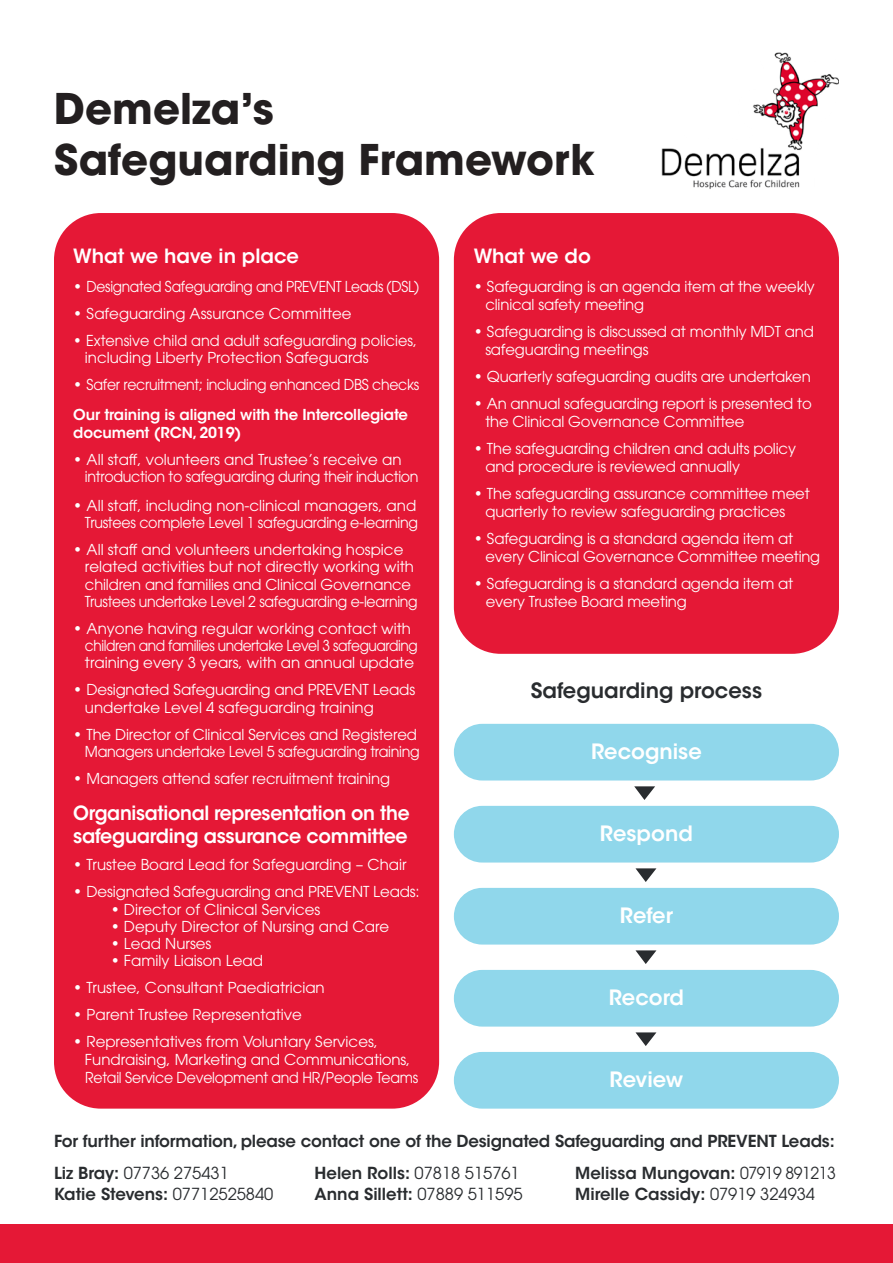
<style>
.page{position:relative;width:893px;height:1263px;background:#fff}
.page>*{position:absolute;margin:0;border:0;box-sizing:border-box;transform-origin:0 0}
.t1{font:700 42px "ITC Avant Garde Pro";color:#231f20}
.t2{font:600 21px "ITC Avant Garde Std";color:#fff}
.t3{font:600 21px "ITC Avant Garde Std";color:#292c2f}
.t4{font:600 19.5px "ITC Avant Garde Std";letter-spacing:-.015em;color:#fff}
.t5{font:600 19.5px "ITC Avant Garde Std";letter-spacing:-.015em;color:#fff;scale:.96 1}
.t6{font:600 16.5px "ITC Avant Garde Std";letter-spacing:-.01em;color:#292c2f}
.t7{font:16.5px "ITC Avant Garde Pro";color:#292c2f}
.t8{font:15px "ITC Avant Garde Pro";letter-spacing:-.01em;color:#fff}
.t9{font:15px "ITC Avant Garde Pro";letter-spacing:-.01em;color:#fff;scale:.95 1}
.t10{font:15px "ITC Avant Garde Pro";letter-spacing:-.01em;color:#fff;scale:.94 1}
.t11{font:600 15px "ITC Avant Garde Std";letter-spacing:-.01em;color:#fff}
.t12{font:15px "ITC Avant Garde Pro";letter-spacing:-.03em;color:#fff;scale:.92 1}
.t13{font:15px "ITC Avant Garde Pro";letter-spacing:-.01em;color:#fff;scale:.96 1}
.s1{font-family:"ITC Avant Garde Std";font-weight:600}
.s2{font-family:"ITC Avant Garde Pro";font-weight:400}
</style>
<div class="page">
<div style="left:54px;top:213px;width:385px;height:895px;background:#e51836;border-radius:47px"></div>
<div style="left:454px;top:213px;width:385px;height:441px;background:#e51836;border-radius:47px"></div>
<img style="left:661px;top:53px;width:178px;height:136px">
<div style="left:454px;top:888px;width:385px;height:56px;background:#90d7eb;border-radius:28px"></div>
<div style="left:454px;top:724px;width:385px;height:56px;background:#90d7eb;border-radius:28px"></div>
<div style="left:454px;top:806px;width:385px;height:56px;background:#90d7eb;border-radius:28px"></div>
<div style="left:454px;top:1052px;width:385px;height:56px;background:#90d7eb;border-radius:28px"></div>
<div style="left:454px;top:970px;width:385px;height:56px;background:#90d7eb;border-radius:28px"></div>
<svg style="left:634px;top:786px;width:21px;height:14px"></svg>
<svg style="left:635px;top:868px;width:21px;height:14px"></svg>
<svg style="left:635px;top:950px;width:21px;height:14px"></svg>
<svg style="left:635px;top:1032px;width:21px;height:14px"></svg>
<div style="left:0;top:1225px;width:893px;height:38px;background:#e51836"></div>
<p class="t1" style="left:54px;top:81px;width:221px">Demelza’s</p>
<p class="t1" style="left:54px;top:131px;width:542px">Safeguarding Framework</p>
<p class="t4" style="left:73px;top:244px;width:227px">What we have in place</p>
<p class="t8" style="left:73px;top:277px;width:347px">• Designated Safeguarding and PREVENT Leads (DSL)</p>
<p class="t8" style="left:73px;top:304px;width:280px">• Safeguarding Assurance Committee</p>
<p class="t13" style="left:73px;top:331px;width:360px">• Extensive child and adult safeguarding policies,</p>
<p class="t8" style="left:85px;top:348px;width:285px">including Liberty Protection Safeguards</p>
<p class="t8" style="left:73px;top:375px;width:348px">• Safer recruitment; including enhanced DBS checks</p>
<p class="t11" style="left:73px;top:405px;width:336px">Our training is aligned with the Intercollegiate</p>
<p class="t11" style="left:73px;top:423px;width:170px">document (RCN, 2019)</p>
<p class="t8" style="left:73px;top:450px;width:330px">• All staff, volunteers and Trustee’s receive an</p>
<p class="t9" style="left:85px;top:467px;width:353px">introduction to safeguarding during their induction</p>
<p class="t8" style="left:73px;top:496px;width:344px">• All staff, including non-clinical managers, and</p>
<p class="t9" style="left:85px;top:513px;width:352px">Trustees complete Level 1 safeguarding e-learning</p>
<p class="t8" style="left:73px;top:540px;width:332px">• All staff and volunteers undertaking hospice</p>
<p class="t8" style="left:85px;top:557px;width:330px">related activities but not directly working with</p>
<p class="t8" style="left:85px;top:575px;width:328px">children and families and Clinical Governance</p>
<p class="t10" style="left:85px;top:592px;width:356px">Trustees undertake Level 2 safeguarding e-learning</p>
<p class="t8" style="left:73px;top:619px;width:339px">• Anyone having regular working contact with</p>
<p class="t12" style="left:85px;top:636px;width:363px">children and families undertake Level 3 safeguarding</p>
<p class="t8" style="left:85px;top:653px;width:331px">training every 3 years, with an annual update</p>
<p class="t8" style="left:73px;top:680px;width:343px">• Designated Safeguarding and PREVENT Leads</p>
<p class="t8" style="left:85px;top:698px;width:290px">undertake Level 4 safeguarding training</p>
<p class="t8" style="left:73px;top:725px;width:345px">• The Director of Clinical Services and Registered</p>
<p class="t9" style="left:85px;top:742px;width:354px">Managers undertake Level 5 safeguarding training</p>
<p class="t8" style="left:73px;top:769px;width:318px">• Managers attend safer recruitment training</p>
<p class="t5" style="left:73px;top:800px;width:352px">Organisational representation on the</p>
<p class="t4" style="left:73px;top:824px;width:336px">safeguarding assurance committee</p>
<p class="t8" style="left:73px;top:855px;width:335px">• Trustee Board Lead for Safeguarding – Chair</p>
<p class="t8" style="left:73px;top:882px;width:348px">• Designated Safeguarding and PREVENT Leads:</p>
<p class="t8" style="left:111px;top:900px;width:211px">• Director of Clinical Services</p>
<p class="t8" style="left:111px;top:917px;width:280px">• Deputy Director of Nursing and Care</p>
<p class="t8" style="left:111px;top:934px;width:102px">• Lead Nurses</p>
<p class="t8" style="left:111px;top:951px;width:154px">• Family Liaison Lead</p>
<p class="t8" style="left:73px;top:978px;width:253px">• Trustee, Consultant Paediatrician</p>
<p class="t8" style="left:73px;top:1005px;width:230px">• Parent Trustee Representative</p>
<p class="t8" style="left:73px;top:1032px;width:306px">• Representatives from Voluntary Services,</p>
<p class="t8" style="left:85px;top:1050px;width:327px">Fundraising, Marketing and Communications,</p>
<p class="t10" style="left:85px;top:1068px;width:356px">Retail Service Development and HR/People Teams</p>
<p class="t4" style="left:474px;top:244px;width:119px">What we do</p>
<p class="t8" style="left:474px;top:277px;width:343px">• Safeguarding is an agenda item at the weekly</p>
<p class="t8" style="left:485px;top:295px;width:160px">clinical safety meeting</p>
<p class="t8" style="left:474px;top:322px;width:342px">• Safeguarding is discussed at monthly MDT and</p>
<p class="t8" style="left:485px;top:340px;width:165px">safeguarding meetings</p>
<p class="t8" style="left:474px;top:367px;width:339px">• Quarterly safeguarding audits are undertaken</p>
<p class="t8" style="left:474px;top:394px;width:340px">• An annual safeguarding report is presented to</p>
<p class="t8" style="left:485px;top:412px;width:261px">the Clinical Governance Committee</p>
<p class="t8" style="left:474px;top:439px;width:324px">• The safeguarding children and adults policy</p>
<p class="t8" style="left:485px;top:457px;width:256px">and procedure is reviewed annually</p>
<p class="t8" style="left:474px;top:484px;width:338px">• The safeguarding assurance committee meet</p>
<p class="t8" style="left:485px;top:502px;width:301px">quarterly to review safeguarding practices</p>
<p class="t8" style="left:474px;top:529px;width:321px">• Safeguarding is a standard agenda item at</p>
<p class="t8" style="left:486px;top:547px;width:336px">every Clinical Governance Committee meeting</p>
<p class="t8" style="left:474px;top:574px;width:321px">• Safeguarding is a standard agenda item at</p>
<p class="t8" style="left:486px;top:592px;width:203px">every Trustee Board meeting</p>
<p class="t3" style="left:531px;top:677px;width:233px">Safeguarding process</p>
<p class="t2" style="left:591px;top:738px;width:112px">Recognise</p>
<p class="t2" style="left:600px;top:820px;width:94px">Respond</p>
<p class="t2" style="left:620px;top:902px;width:55px">Refer</p>
<p class="t2" style="left:609px;top:984px;width:77px">Record</p>
<p class="t2" style="left:610px;top:1066px;width:75px">Review</p>
<p class="t6" style="left:54px;top:1130px;width:782px">For further information, please contact one of the Designated Safeguarding and PREVENT Leads:</p>
<p class="t7" style="left:54px;top:1162px;width:176px"><span class="s1">Liz Bray:</span> 07736 275431</p>
<p class="t6" style="left:54px;top:1183px;width:221px">Katie Stevens: <span class="s2">07712525840</span></p>
<p class="t6" style="left:315px;top:1162px;width:207px">Helen Rolls: <span class="s2">07818 515761</span></p>
<p class="t6" style="left:315px;top:1183px;width:210px">Anna Sillett: <span class="s2">07889 511595</span></p>
<p class="t6" style="left:575px;top:1162px;width:262px">Melissa Mungovan: <span class="s2">07919 891213</span></p>
<p class="t6" style="left:575px;top:1183px;width:241px">Mirelle Cassidy: <span class="s2">07919 324934</span></p>
</div>
